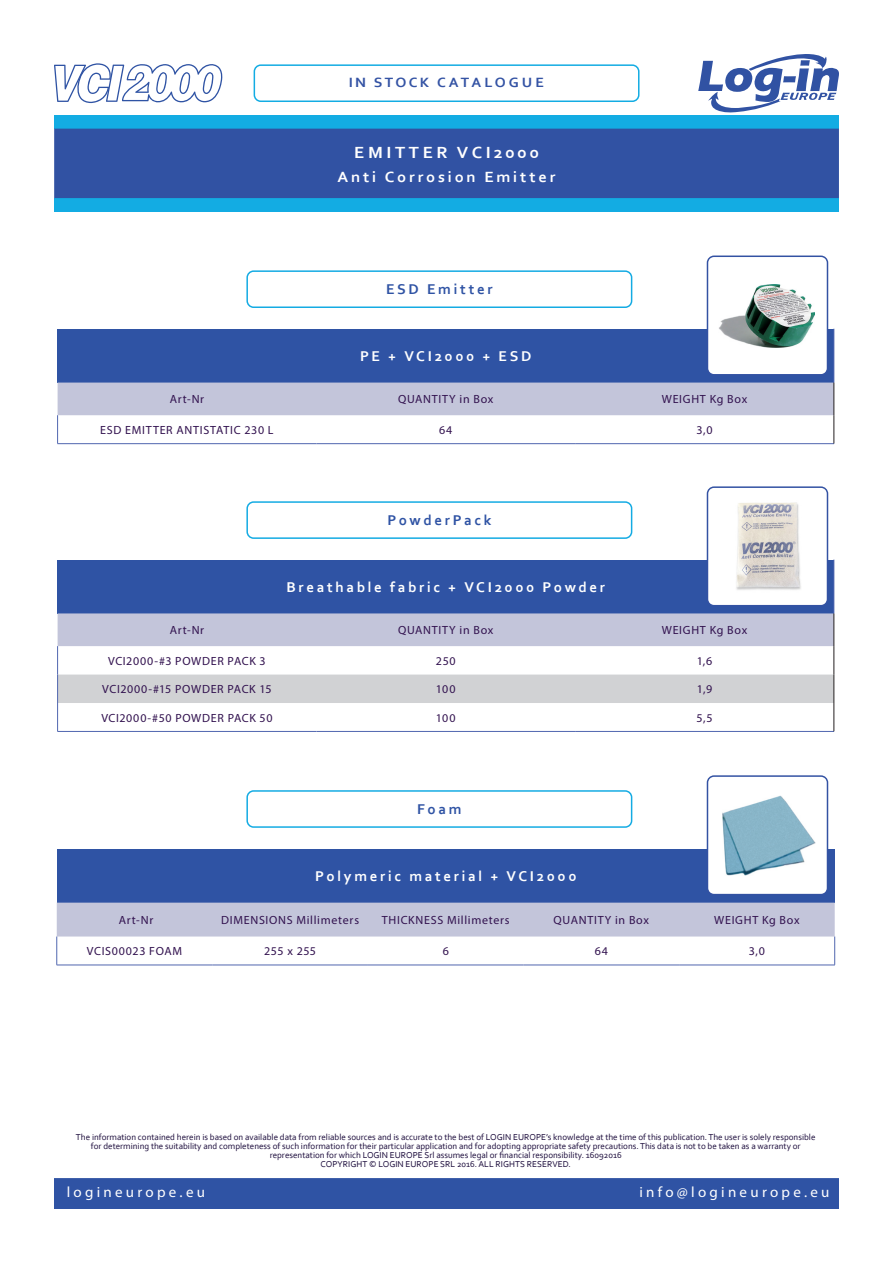
<style>
.page{position:relative;width:893px;height:1263px;background:#fff}
.page>*{position:absolute;margin:0;border:0;box-sizing:border-box;transform-origin:0 0}
.Titolo_scheda{font:700 16.95px "Corbel";letter-spacing:.2em;color:#fff;scale:1.06 1}
.t1{font:700 15.45px "Corbel";letter-spacing:.165em;color:#fff;scale:1.06 1}
.t2{font:700 14.85px "Corbel";letter-spacing:.18em;color:#fff}
.t3{font:14.85px "Myriad Pro";letter-spacing:.22em;color:#fff}
.t4{font:700 14.85px "Corbel";letter-spacing:.175em;color:#2f53a4}
.t5{font:700 14.1px "Corbel";letter-spacing:.16em;color:#3453a4;scale:1.06 1}
.Tabella{font:11.85px "Myriad Pro";letter-spacing:.055em;color:#32124f}
.t6{font:9px "Corbel";color:#1a0a3a}
</style>
<div class="page">
<div style="left:58px;top:329px;width:776px;height:54px;background:#2f53a4"></div>
<hr style="left:834px;top:329px;width:1px;height:54px;background:#5066af">
<hr style="left:57px;top:443px;width:259px;height:1px;background:#5066af">
<hr style="left:316px;top:443px;width:259px;height:1px;background:#5066af">
<hr style="left:575px;top:443px;width:259px;height:1px;background:#5066af">
<svg style="left:57px;top:383px;width:778px;height:60px"></svg>
<div style="left:54px;top:115px;width:785px;height:14px;background:#13ace3"></div>
<div style="left:54px;top:198px;width:785px;height:13px;background:#13ace3"></div>
<div style="left:54px;top:129px;width:785px;height:69px;background:#3152a3"></div>
<svg style="left:54px;top:63px;width:169px;height:40px"></svg>
<svg style="left:698px;top:54px;width:141px;height:59px"></svg>
<div style="left:254px;top:64px;width:385px;height:38px;border:2px solid #13ace3;border-radius:6px"></div>
<div style="left:54px;top:1178px;width:785px;height:31px;background:#2f53a4"></div>
<div style="left:246px;top:270px;width:386px;height:38px;border:2px solid #14abe3;border-radius:6px"></div>
<div style="left:246px;top:790px;width:386px;height:38px;border:2px solid #14abe3;border-radius:6px"></div>
<div style="left:246px;top:501px;width:386px;height:38px;border:2px solid #14abe3;border-radius:6px"></div>
<svg style="left:707px;top:256px;width:121px;height:118px"></svg>
<img style="left:719px;top:284px;width:95px;height:64px">
<div style="left:58px;top:560px;width:776px;height:53px;background:#2f53a4"></div>
<hr style="left:834px;top:560px;width:1px;height:53px;background:#5066af">
<hr style="left:57px;top:731px;width:259px;height:1px;background:#5066af">
<hr style="left:316px;top:731px;width:259px;height:1px;background:#5066af">
<hr style="left:575px;top:731px;width:259px;height:1px;background:#5066af">
<svg style="left:57px;top:613px;width:778px;height:118px"></svg>
<svg style="left:707px;top:486px;width:121px;height:119px"></svg>
<img style="left:735px;top:500px;width:68px;height:92px">
<div style="left:57px;top:849px;width:778px;height:54px;background:#2f53a4"></div>
<hr style="left:57px;top:965px;width:155px;height:1px;background:#5066af">
<hr style="left:212px;top:965px;width:156px;height:1px;background:#5066af">
<hr style="left:368px;top:965px;width:155px;height:1px;background:#5066af">
<hr style="left:523px;top:965px;width:156px;height:1px;background:#5066af">
<hr style="left:679px;top:965px;width:156px;height:1px;background:#5066af">
<svg style="left:57px;top:903px;width:778px;height:62px"></svg>
<svg style="left:707px;top:775px;width:121px;height:119px"></svg>
<img style="left:723px;top:795px;width:92px;height:80px">
<p class="t5" style="left:349px;top:74px;width:186px">IN STOCK CATALOGUE</p>
<p class="Titolo_scheda" style="left:354px;top:141px;width:176px">EMITTER VCI2000</p>
<p class="t1" style="left:338px;top:167px;width:207px">Anti Corrosion Emitter</p>
<p class="t4" style="left:386px;top:280px;width:108px">ESD Emitter</p>
<p class="t2" style="left:360px;top:347px;width:173px">PE + VCI2000 + ESD</p>
<p class="Tabella" style="left:170px;top:392px;width:36px">Art-Nr</p>
<p class="Tabella" style="left:398px;top:392px;width:97px">QUANTITY in Box</p>
<p class="Tabella" style="left:662px;top:392px;width:87px">WEIGHT Kg Box</p>
<p class="Tabella" style="left:100px;top:423px;width:175px">ESD EMITTER ANTISTATIC 230 L</p>
<p class="Tabella" style="left:439px;top:423px;width:15px">64</p>
<p class="Tabella" style="left:696px;top:423px;width:18px">3,0</p>
<p class="t4" style="left:387px;top:511px;width:106px">PowderPack</p>
<p class="t2" style="left:286px;top:578px;width:320px">Breathable fabric + VCI2000 Powder</p>
<p class="Tabella" style="left:170px;top:623px;width:36px">Art-Nr</p>
<p class="Tabella" style="left:398px;top:623px;width:97px">QUANTITY in Box</p>
<p class="Tabella" style="left:662px;top:623px;width:87px">WEIGHT Kg Box</p>
<p class="Tabella" style="left:108px;top:653px;width:159px">VCI2000-#3 POWDER PACK 3</p>
<p class="Tabella" style="left:436px;top:653px;width:21px">250</p>
<p class="Tabella" style="left:697px;top:653px;width:17px">1,6</p>
<p class="Tabella" style="left:102px;top:682px;width:171px">VCI2000-#15 POWDER PACK 15</p>
<p class="Tabella" style="left:436px;top:682px;width:21px">100</p>
<p class="Tabella" style="left:697px;top:682px;width:17px">1,9</p>
<p class="Tabella" style="left:101px;top:710px;width:173px">VCI2000-#50 POWDER PACK 50</p>
<p class="Tabella" style="left:436px;top:710px;width:21px">100</p>
<p class="Tabella" style="left:696px;top:710px;width:18px">5,5</p>
<p class="t4" style="left:417px;top:800px;width:46px">Foam</p>
<p class="t2" style="left:315px;top:867px;width:263px">Polymeric material + VCI2000</p>
<p class="Tabella" style="left:119px;top:913px;width:36px">Art-Nr</p>
<p class="Tabella" style="left:221px;top:913px;width:139px">DIMENSIONS Millimeters</p>
<p class="Tabella" style="left:382px;top:913px;width:129px">THICKNESS Millimeters</p>
<p class="Tabella" style="left:554px;top:913px;width:97px">QUANTITY in Box</p>
<p class="Tabella" style="left:714px;top:913px;width:87px">WEIGHT Kg Box</p>
<p class="Tabella" style="left:87px;top:944px;width:97px">VCIS00023 FOAM</p>
<p class="Tabella" style="left:264px;top:944px;width:53px">255 x 255</p>
<p class="Tabella" style="left:443px;top:944px;width:8px">6</p>
<p class="Tabella" style="left:595px;top:944px;width:15px">64</p>
<p class="Tabella" style="left:749px;top:944px;width:18px">3,0</p>
<p class="t6" style="left:76px;top:1131px;width:741px">The information contained herein is based on available data from reliable sources and is accurate to the best of LOGIN EUROPE’s knowledge at the time of this publication. The user is solely responsible</p>
<p class="t6" style="left:91px;top:1140px;width:711px">for determining the suitability and completeness of such information for their particular application and for adopting appropriate safety precautions. This data is not to be taken as a warranty or</p>
<p class="t6" style="left:270px;top:1149px;width:354px">representation for which LOGIN EUROPE Srl assumes legal or financial responsibility. 16092016</p>
<p class="t6" style="left:320px;top:1158px;width:252px">COPYRIGHT © LOGIN EUROPE SRL 2016. ALL RIGHTS RESERVED.</p>
<p class="t3" style="left:67px;top:1183px;width:140px">logineurope.eu</p>
<p class="t3" style="left:639px;top:1183px;width:192px">info@logineurope.eu</p>
</div>
